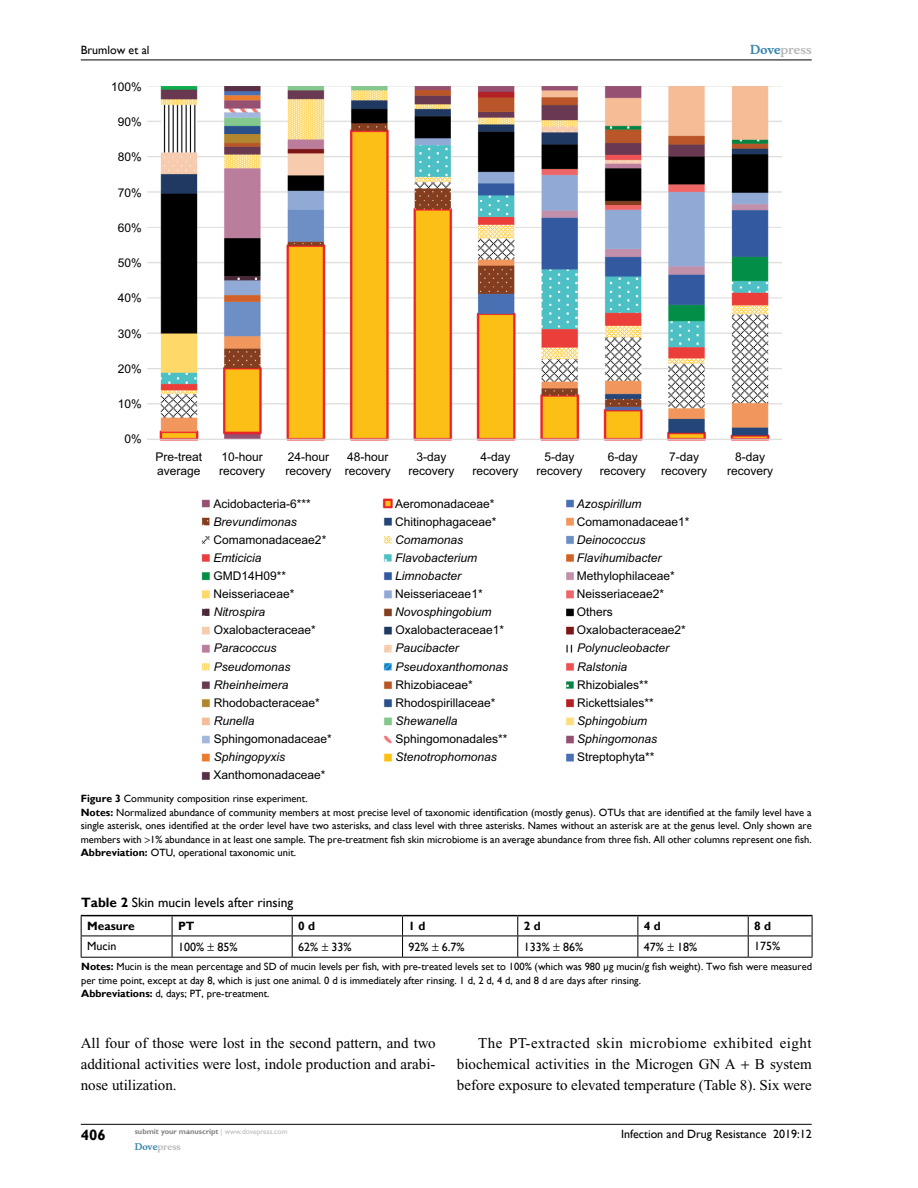
<style>
.page{position:relative;width:918px;height:1188px;background:#fff}
.page>*{position:absolute;margin:0;border:0;box-sizing:border-box;transform-origin:0 0}
.t1{font:15px/21px "Times New Roman";color:#000;text-align:justify}
.t2{font:15px/21px "Times New Roman";letter-spacing:.035em;color:#000}
.t3{font:700 15px "Gill Sans";color:#000}
.t4{font:13.5px "Gill Sans";color:#000}
.t5{font:12px/14.4px "Arial";color:#000;text-align:center}
.t6{font:italic 12px "Arial";color:#000}
.t7{font:12px "Gill Sans";color:#000}
.t8{font:700 12px "Gill Sans";color:#000}
.t9{font:700 12px "Musee";color:#b8babc}
.t10{font:10.5px/13.5px "Gill Sans";color:#000}
.t11{font:700 9px "Musee";color:#b8babc}
.t12{font:700 7.5px "Gill Sans";color:#808285}
.s1{color:#3785ad}
.s2{font-weight:700}
.s3{font-weight:400;color:#b8babc}
</style>
<div class="page">
<hr style="left:81px;top:1124px;width:731px;height:1px;background:#000">
<hr style="left:81px;top:60px;width:731px;height:1px;background:#000">
<img style="left:148px;top:86px;width:633px;height:694px">
<hr style="left:81px;top:936px;width:91px;height:1px;background:#000">
<svg style="left:81px;top:916px;width:1px;height:41px"></svg>
<hr style="left:172px;top:936px;width:120px;height:1px;background:#000">
<svg style="left:172px;top:916px;width:1px;height:41px"></svg>
<hr style="left:292px;top:936px;width:111px;height:1px;background:#000">
<svg style="left:292px;top:916px;width:1px;height:41px"></svg>
<hr style="left:403px;top:936px;width:115px;height:1px;background:#000">
<svg style="left:402px;top:916px;width:1px;height:41px"></svg>
<hr style="left:518px;top:936px;width:120px;height:1px;background:#000">
<svg style="left:517px;top:916px;width:1px;height:41px"></svg>
<hr style="left:638px;top:936px;width:110px;height:1px;background:#000">
<svg style="left:637px;top:916px;width:1px;height:41px"></svg>
<hr style="left:748px;top:936px;width:64px;height:1px;background:#000">
<svg style="left:748px;top:916px;width:1px;height:41px"></svg>
<svg style="left:812px;top:916px;width:1px;height:41px"></svg>
<hr style="left:81px;top:957px;width:91px;height:1px;background:#000">
<hr style="left:172px;top:957px;width:120px;height:1px;background:#000">
<hr style="left:292px;top:957px;width:111px;height:1px;background:#000">
<hr style="left:403px;top:957px;width:115px;height:1px;background:#000">
<hr style="left:518px;top:957px;width:120px;height:1px;background:#000">
<hr style="left:638px;top:957px;width:110px;height:1px;background:#000">
<hr style="left:748px;top:957px;width:64px;height:1px;background:#000">
<hr style="left:81px;top:915px;width:91px;height:1px;background:#000">
<hr style="left:172px;top:915px;width:120px;height:1px;background:#000">
<hr style="left:292px;top:915px;width:111px;height:1px;background:#000">
<hr style="left:403px;top:915px;width:115px;height:1px;background:#000">
<hr style="left:518px;top:915px;width:120px;height:1px;background:#000">
<hr style="left:638px;top:915px;width:110px;height:1px;background:#000">
<hr style="left:748px;top:915px;width:64px;height:1px;background:#000">
<p class="t7" style="left:81px;top:43px;width:70px">Brumlow et al</p>
<p class="t5" style="left:111px;top:79px;width:32px">100%</p>
<p class="t5" style="left:118px;top:115px;width:26px">90%</p>
<p class="t5" style="left:118px;top:150px;width:26px">80%</p>
<p class="t5" style="left:118px;top:185px;width:26px">70%</p>
<p class="t5" style="left:118px;top:220px;width:26px">60%</p>
<p class="t5" style="left:118px;top:256px;width:26px">50%</p>
<p class="t5" style="left:118px;top:291px;width:26px">40%</p>
<p class="t5" style="left:118px;top:326px;width:26px">30%</p>
<p class="t5" style="left:118px;top:361px;width:26px">20%</p>
<p class="t5" style="left:118px;top:397px;width:26px">10%</p>
<p class="t5" style="left:124px;top:432px;width:19px">0%</p>
<p class="t9" style="left:750px;top:43px;width:63px"><span class="s1">Dove</span>press</p>
<p class="t5" style="left:155px;top:450px;width:48px;text-align:left">Pre-treat average</p>
<p class="t5" style="left:219px;top:450px;width:48px;text-align:left">10-hour recovery</p>
<p class="t5" style="left:286px;top:450px;width:48px;text-align:left">24-hour recovery</p>
<p class="t5" style="left:345px;top:450px;width:48px;text-align:left">48-hour recovery</p>
<p class="t5" style="left:409px;top:450px;width:48px">3-day recovery</p>
<p class="t5" style="left:472px;top:450px;width:48px">4-day recovery</p>
<p class="t5" style="left:537px;top:450px;width:48px">5-day recovery</p>
<p class="t5" style="left:600px;top:450px;width:48px">6-day recovery</p>
<p class="t5" style="left:661px;top:450px;width:48px">7-day recovery</p>
<p class="t5" style="left:727px;top:450px;width:48px">8-day recovery</p>
<p class="t5" style="left:214px;top:496px;width:99px">Acidobacteria-6***</p>
<p class="t5" style="left:395px;top:496px;width:101px">Aeromonadaceae*</p>
<p class="t6" style="left:577px;top:496px;width:66px">Azospirillum</p>
<p class="t6" style="left:214px;top:514px;width:85px">Brevundimonas</p>
<p class="t5" style="left:395px;top:514px;width:103px">Chitinophagaceae*</p>
<p class="t5" style="left:577px;top:514px;width:114px">Comamonadaceae1*</p>
<p class="t5" style="left:214px;top:532px;width:114px">Comamonadaceae2*</p>
<p class="t6" style="left:395px;top:532px;width:70px">Comamonas</p>
<p class="t6" style="left:577px;top:532px;width:70px">Deinococcus</p>
<p class="t6" style="left:214px;top:550px;width:49px">Emticicia</p>
<p class="t6" style="left:395px;top:550px;width:84px">Flavobacterium</p>
<p class="t6" style="left:577px;top:550px;width:86px">Flavihumibacter</p>
<p class="t5" style="left:214px;top:569px;width:74px">GMD14H09**</p>
<p class="t6" style="left:395px;top:568px;width:68px">Limnobacter</p>
<p class="t5" style="left:577px;top:569px;width:100px">Methylophilaceae*</p>
<p class="t5" style="left:214px;top:587px;width:82px">Neisseriaceae*</p>
<p class="t5" style="left:395px;top:587px;width:89px">Neisseriaceae1*</p>
<p class="t5" style="left:577px;top:587px;width:89px">Neisseriaceae2*</p>
<p class="t6" style="left:214px;top:604px;width:53px">Nitrospira</p>
<p class="t6" style="left:395px;top:604px;width:98px">Novosphingobium</p>
<p class="t5" style="left:577px;top:605px;width:38px">Others</p>
<p class="t5" style="left:214px;top:623px;width:104px">Oxalobacteraceae*</p>
<p class="t5" style="left:395px;top:623px;width:110px">Oxalobacteraceae1*</p>
<p class="t5" style="left:577px;top:623px;width:110px">Oxalobacteraceae2*</p>
<p class="t6" style="left:214px;top:640px;width:64px">Paracoccus</p>
<p class="t6" style="left:395px;top:640px;width:65px">Paucibacter</p>
<p class="t6" style="left:577px;top:640px;width:94px">Polynucleobacter</p>
<p class="t6" style="left:214px;top:659px;width:78px">Pseudomonas</p>
<p class="t6" style="left:395px;top:659px;width:114px">Pseudoxanthomonas</p>
<p class="t6" style="left:577px;top:659px;width:52px">Ralstonia</p>
<p class="t6" style="left:214px;top:677px;width:76px">Rheinheimera</p>
<p class="t5" style="left:395px;top:677px;width:79px">Rhizobiaceae*</p>
<p class="t5" style="left:577px;top:677px;width:73px">Rhizobiales**</p>
<p class="t5" style="left:214px;top:695px;width:108px">Rhodobacteraceae*</p>
<p class="t5" style="left:395px;top:695px;width:102px">Rhodospirillaceae*</p>
<p class="t5" style="left:577px;top:695px;width:78px">Rickettsiales**</p>
<p class="t6" style="left:214px;top:713px;width:42px">Runella</p>
<p class="t6" style="left:395px;top:713px;width:64px">Shewanella</p>
<p class="t6" style="left:577px;top:713px;width:72px">Sphingobium</p>
<p class="t5" style="left:214px;top:732px;width:120px">Sphingomonadaceae*</p>
<p class="t5" style="left:395px;top:732px;width:114px">Sphingomonadales**</p>
<p class="t6" style="left:577px;top:731px;width:82px">Sphingomonas</p>
<p class="t6" style="left:214px;top:749px;width:73px">Sphingopyxis</p>
<p class="t6" style="left:395px;top:749px;width:103px">Stenotrophomonas</p>
<p class="t5" style="left:577px;top:750px;width:79px">Streptophyta**</p>
<p class="t5" style="left:214px;top:768px;width:114px">Xanthomonadaceae*</p>
<p class="t10" style="left:81px;top:792px;width:732px"><span class="s2">Figure 3</span> Community composition rinse experiment.<br><span class="s2">Notes:</span> Normalized abundance of community members at most precise level of taxonomic identification (mostly genus). OTUs that are identified at the family level have a single asterisk, ones identified at the order level have two asterisks, and class level with three asterisks. Names without an asterisk are at the genus level. Only shown are members with 1% abundance in at least one sample. The pre-treatment fish skin microbiome is an average abundance from three fish. All other columns represent one fish.<br><span class="s2">Abbreviation:</span> OTU, operational taxonomic unit.</p>
<p class="t4" style="left:81px;top:894px;width:214px"><span class="s2">Table 2</span> Skin mucin levels after rinsing</p>
<p class="t8" style="left:87px;top:919px;width:49px">Measure</p>
<p class="t8" style="left:178px;top:919px;width:18px">PT</p>
<p class="t8" style="left:298px;top:919px;width:18px">0 d</p>
<p class="t8" style="left:409px;top:919px;width:18px">1 d</p>
<p class="t8" style="left:524px;top:919px;width:18px">2 d</p>
<p class="t8" style="left:644px;top:919px;width:18px">4 d</p>
<p class="t8" style="left:754px;top:919px;width:18px">8 d</p>
<p class="t7" style="left:87px;top:939px;width:31px">Mucin</p>
<p class="t7" style="left:178px;top:940px;width:61px">100% 85%</p>
<p class="t7" style="left:298px;top:940px;width:55px">62% 33%</p>
<p class="t7" style="left:409px;top:940px;width:58px">92% 6.7%</p>
<p class="t7" style="left:524px;top:940px;width:61px">133% 86%</p>
<p class="t7" style="left:644px;top:940px;width:55px">47% 18%</p>
<p class="t7" style="left:754px;top:939px;width:28px">175%</p>
<p class="t10" style="left:81px;top:960px;width:732px"><span class="s2">Notes:</span> Mucin is the mean percentage and SD of mucin levels per fish, with pre-treated levels set to 100% (which was 980 µg mucin/g fish weight). Two fish were measured per time point, except at day 8, which is just one animal. 0 d is immediately after rinsing. 1 d, 2 d, 4 d, and 8 d are days after rinsing.<br><span class="s2">Abbreviations:</span> d, days; PT, pre-treatment.</p>
<h1 class="t1" style="left:81px;top:1033px;width:356px">All four of those were lost in the second pattern, and two additional activities were lost, indole production and arabi&shy;nose utilization.</h1>
<h1 class="t2" style="left:457px;top:1033px;width:356px;text-indent:21px">The PT-extracted skin microbiome exhibited eight biochemical activities in the Microgen GN A</h1>
<h1 class="t1" style="left:457px;top:1054px;width:356px;text-align:right">B system<br>before exposure to elevated temperature (Table 8). Six were</h1>
<h1 class="t3" style="left:81px;top:1126px;width:26px">406</h1>
<p class="t12" style="left:135px;top:1127px;width:154px">submit your manuscript <span class="s3">| www.dovepress.com</span></p>
<p class="t11" style="left:135px;top:1141px;width:48px"><span class="s1">Dove</span>press</p>
<p class="t7" style="left:621px;top:1127px;width:192px">Infection and Drug Resistance 2019:12</p>
</div>
